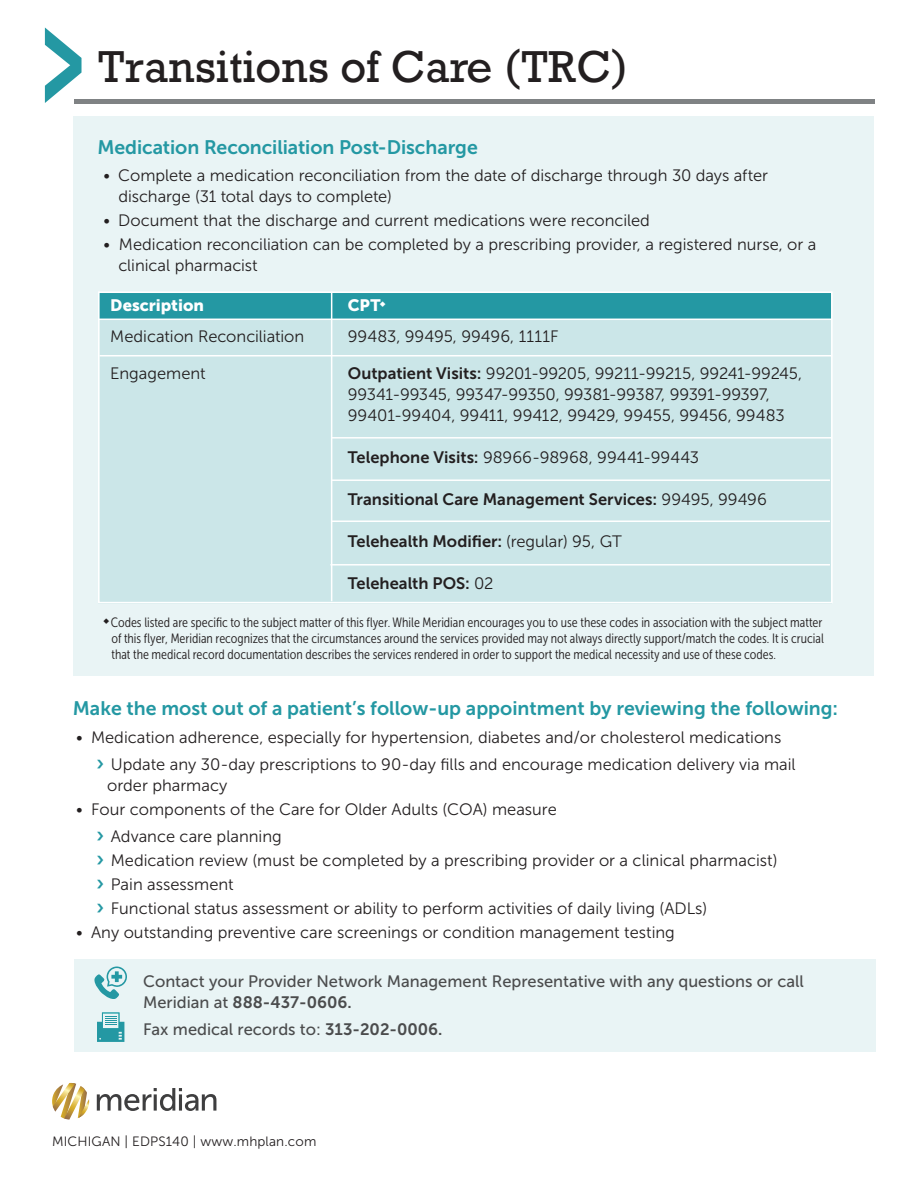
<style>
.page{position:relative;width:918px;height:1188px;background:#fff}
.page>*{position:absolute;margin:0;border:0;box-sizing:border-box;transform-origin:0 0}
.t1{font:42px "Rockwell";color:#231f20}
.t2{font:19.5px "Museo Sans 700";color:#2498a3}
.t3{font:16.5px/21px "Museo Sans 300";color:#231f20}
.t4{font:16.5px "Museo Sans 500";color:#4b4c4d}
.t5{font:16.5px "Museo Sans 700";color:#231f20}
.t6{font:16.5px "Museo Sans 700";color:#4b4c4d}
.t7{font:16.5px "Museo Sans 900";color:#fff}
.t8{font:13.5px/16.2px "Museo Sans Cond 300";color:#231f20}
.t9{font:13.5px "Museo Sans 300";letter-spacing:.01em;color:#231f20}
.s1{font-family:"Museo Sans 700"}
.s2{font-family:"Museo Sans 300"}
.s3{font-family:"Museo Sans 700";font-size:21px;color:#2498a3}
.s4{font-family:"Museo Sans 500"}
</style>
<div class="page">
<div style="left:73px;top:116px;width:800px;height:560px;background:#e9f4f5"></div>
<svg style="left:45px;top:28px;width:37px;height:75px"></svg>
<hr style="left:74px;top:99px;width:801px;height:4px;background:#7f8284">
<div style="left:99px;top:318px;width:733px;height:286px;background:#cbe6e8"></div>
<div style="left:99px;top:292px;width:733px;height:27px;background:#2498a3"></div>
<hr style="left:331px;top:292px;width:1px;height:309px;background:#fff">
<hr style="left:100px;top:355px;width:732px;height:2px;background:#fff">
<hr style="left:331px;top:437px;width:500px;height:2px;background:#fff">
<hr style="left:331px;top:479px;width:499px;height:2px;background:#fff">
<hr style="left:331px;top:520px;width:499px;height:2px;background:#fff">
<hr style="left:330px;top:564px;width:500px;height:2px;background:#fff">
<hr style="left:99px;top:319px;width:733px;height:1px;background:#fff">
<div style="left:98px;top:291px;width:735px;height:312px;border:2px solid #fff"></div>
<svg style="left:97px;top:1088px;width:119px;height:23px"></svg>
<svg style="left:52px;top:1083px;width:37px;height:37px"></svg>
<div style="left:74px;top:960px;width:801px;height:92px;background:#e9f4f5"></div>
<svg style="left:94px;top:967px;width:33px;height:32px"></svg>
<svg style="left:97px;top:1012px;width:27px;height:30px"></svg>
<h1 class="t1" style="left:97px;top:41px;width:532px">Transitions of Care (TRC)</h1>
<p class="t2" style="left:97px;top:137px;width:382px">Medication Reconciliation Post-Discharge</p>
<p class="t3" style="left:118px;top:165px;width:651px;text-indent:-15px">• Complete a medication reconciliation from the date of discharge through 30 days after discharge (31 total days to complete)</p>
<p class="t3" style="left:103px;top:210px;width:548px">• Document that the discharge and current medications were reconciled</p>
<p class="t3" style="left:118px;top:234px;width:700px;text-indent:-15px">• Medication reconciliation can be completed by a prescribing provider, a registered nurse, or a clinical pharmacist</p>
<p class="t7" style="left:348px;top:296px;width:34px">CPT</p>
<p class="t7" style="left:110px;top:296px;width:95px">Description</p>
<p class="t3" style="left:110px;top:326px;width:196px">Medication Reconciliation</p>
<p class="t3" style="left:348px;top:326px;width:212px">99483, 99495, 99496, 1111F</p>
<p class="t3" style="left:110px;top:363px;width:97px">Engagement</p>
<p class="t3" style="left:348px;top:363px;width:456px"><span class="s1">Outpatient Visits:</span> 99201-99205, 99211-99215, 99241-99245,<br>99341-99345, 99347-99350, 99381-99387, 99391-99397,<br>99401-99404, 99411, 99412, 99429, 99455, 99456, 99483</p>
<p class="t3" style="left:348px;top:447px;width:353px"><span class="s1">Telephone Visits:</span> 98966-98968, 99441-99443</p>
<p class="t5" style="left:348px;top:491px;width:420px">Transitional Care Management Services: <span class="s2">99495, 99496</span></p>
<p class="t5" style="left:348px;top:533px;width:276px">Telehealth Modifier: <span class="s2">(regular) 95, GT</span></p>
<p class="t5" style="left:348px;top:575px;width:147px">Telehealth POS: <span class="s2">02</span></p>
<p class="t8" style="left:111px;top:614px;width:715px">Codes listed are specific to the subject matter of this flyer. While Meridian encourages you to use these codes in association with the subject matter of this flyer, Meridian recognizes that the circumstances around the services provided may not always directly support/match the codes. It is crucial that the medical record documentation describes the services rendered in order to support the medical necessity and use of these codes.</p>
<p class="t2" style="left:73px;top:697px;width:767px">Make the most out of a patient’s follow-up appointment by reviewing the following:</p>
<p class="t3" style="left:96px;top:724px;width:701px;line-height:27px;text-indent:-20px">• Medication adherence, especially for hypertension, diabetes and/or cholesterol medications<br><span class="s3">›</span> Update any 30-day prescriptions to 90-day fills and encourage medication delivery via mail</p>
<p class="t3" style="left:107px;top:775px;width:122px">order pharmacy</p>
<p class="t3" style="left:96px;top:796px;width:462px;line-height:27px;text-indent:-20px">• Four components of the Care for Older Adults (COA) measure <span class="s3">›</span> Advance care planning</p>
<p class="t3" style="left:96px;top:848px;width:683px;line-height:24px"><span class="s3">›</span> Medication review (must be completed by a prescribing provider or a clinical pharmacist) <span class="s3">›</span> Pain assessment<br><span class="s3">›</span> Functional status assessment or ability to perform activities of daily living (ADLs)</p>
<p class="t3" style="left:76px;top:922px;width:600px">• Any outstanding preventive care screenings or condition management testing</p>
<p class="t4" style="left:143px;top:972px;width:662px">Contact your Provider Network Management Representative with any questions or call</p>
<p class="t6" style="left:143px;top:993px;width:210px"><span class="s4">Meridian at</span> 888-437-0606.</p>
<p class="t4" style="left:143px;top:1020px;width:301px">Fax medical records to: <span class="s1">313-202-0006.</span></p>
<p class="t9" style="left:52px;top:1134px;width:266px">MICHIGAN | EDPS140 | www.mhplan.com</p>
</div>
